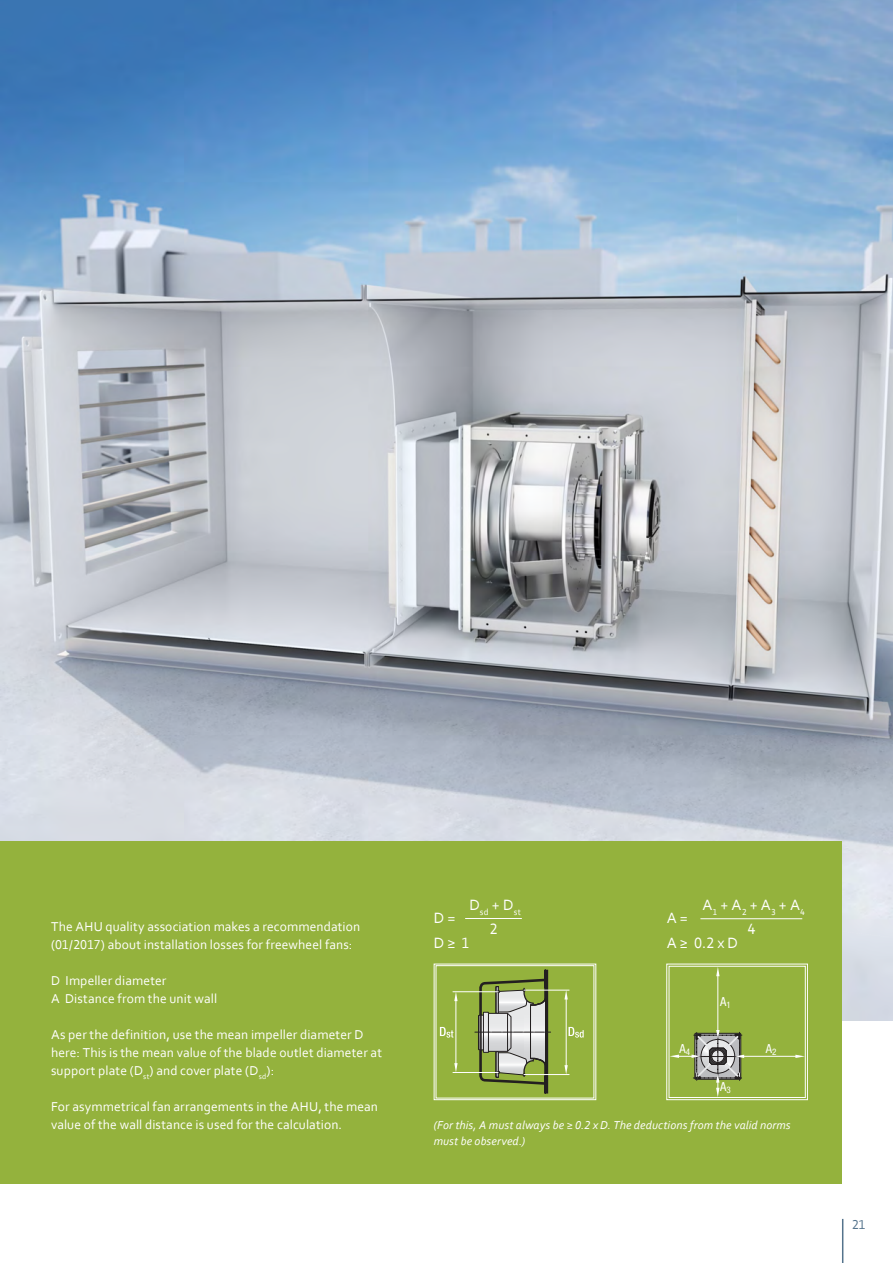
<style>
.page{position:relative;width:893px;height:1263px;background:#fff}
.page>*{position:absolute;margin:0;border:0;box-sizing:border-box;transform-origin:0 0}
.BRO_A4_Copy_9_12pt_black_grid{font:15.6px "Corbel";color:#fff}
.BRO_A4_Copy_9_12pt_black_grid-2{font:13.5px/18px "Corbel";letter-spacing:.01em;color:#fff}
.t1{font:13.5px "Corbel";color:#54738c}
.t2{font:condensed 12.45px "Helvetica Neue LT Pro";color:#fff}
.BRO_A4_Caption_8_11pt_black{font:italic 12px/16.5px "Corbel";letter-spacing:.01em;color:#fff}
.BRO_A4_Copy_9_12pt_black_grid-3{font:9.15px "Corbel";color:#fff}
</style>
<div class="page">
<img style="left:0;top:0;width:893px;height:1020px">
<div style="left:0;top:841px;width:842px;height:342px;background:#94b23d"></div>
<div style="left:666px;top:964px;width:142px;height:136px;border:1px solid #fff"></div>
<div style="left:669px;top:966px;width:137px;height:132px;border:1px solid #fff"></div>
<hr style="left:718px;top:972px;width:1px;height:62px;background:#fff">
<svg style="left:716px;top:967px;width:3px;height:9px"></svg>
<hr style="left:740px;top:1056px;width:59px;height:1px;background:#fff">
<svg style="left:795px;top:1055px;width:10px;height:3px"></svg>
<svg style="left:670px;top:1030px;width:74px;height:67px"></svg>
<div style="left:434px;top:964px;width:162px;height:136px;border:1px solid #fff"></div>
<hr style="left:524px;top:990px;width:45px;height:1px;background:#fff">
<hr style="left:524px;top:1074px;width:45px;height:1px;background:#fff">
<hr style="left:566px;top:996px;width:1px;height:73px;background:#fff">
<svg style="left:564px;top:990px;width:4px;height:9px"></svg>
<svg style="left:564px;top:1065px;width:4px;height:9px"></svg>
<hr style="left:453px;top:1072px;width:45px;height:1px;background:#fff">
<hr style="left:453px;top:991px;width:45px;height:1px;background:#fff">
<hr style="left:456px;top:997px;width:1px;height:70px;background:#fff">
<svg style="left:454px;top:1063px;width:4px;height:9px"></svg>
<svg style="left:454px;top:992px;width:4px;height:9px"></svg>
<svg style="left:475px;top:969px;width:76px;height:125px"></svg>
<hr style="left:480px;top:1014px;width:2px;height:37px;background:#231f20">
<svg style="left:568px;top:1027px;width:16px;height:11px"></svg>
<svg style="left:440px;top:1027px;width:13px;height:11px"></svg>
<hr style="left:465px;top:918px;width:57px;height:1px;background:#fff">
<hr style="left:700px;top:918px;width:102px;height:1px;background:#fff">
<hr style="left:842px;top:1219px;width:1px;height:44px;background:#54738c">
<p class="BRO_A4_Copy_9_12pt_black_grid-2" style="left:51px;top:917px;width:311px">The AHU quality association makes a recommendation (01/2017) about installation losses for freewheel fans:</p>
<p class="BRO_A4_Copy_9_12pt_black_grid-2" style="left:51px;top:971px;width:117px">D Impeller diameter</p>
<p class="BRO_A4_Copy_9_12pt_black_grid-2" style="left:51px;top:989px;width:168px">A Distance from the unit wall</p>
<p class="BRO_A4_Copy_9_12pt_black_grid-2" style="left:51px;top:1025px;width:333px">As per the definition, use the mean impeller diameter D here: This is the mean value of the blade outlet diameter at support plate (D<sub>st</sub>) and cover plate (D<sub>sd</sub>):</p>
<p class="BRO_A4_Copy_9_12pt_black_grid-2" style="left:51px;top:1097px;width:328px">For asymmetrical fan arrangements in the AHU, the mean value of the wall distance is used for the calculation.</p>
<p class="BRO_A4_Copy_9_12pt_black_grid" style="left:434px;top:908px;width:23px">D =</p>
<p class="BRO_A4_Copy_9_12pt_black_grid-3" style="left:469px;top:906px;width:53px"><sup>D</sup>sd <sup>+</sup> <sup>D</sup>st</p>
<p class="BRO_A4_Copy_9_12pt_black_grid" style="left:490px;top:919px;width:9px">2</p>
<p class="BRO_A4_Copy_9_12pt_black_grid" style="left:434px;top:933px;width:37px">D ≥ 1</p>
<p class="BRO_A4_Copy_9_12pt_black_grid" style="left:702px;top:895px;width:104px">A<sub>1</sub> + A<sub>2</sub> + A<sub>3</sub> + A<sub>4</sub></p>
<p class="BRO_A4_Copy_9_12pt_black_grid" style="left:748px;top:919px;width:10px">4</p>
<p class="BRO_A4_Copy_9_12pt_black_grid" style="left:667px;top:933px;width:73px">A ≥ 0.2 x D</p>
<p class="BRO_A4_Copy_9_12pt_black_grid" style="left:667px;top:908px;width:23px">A =</p>
<p class="t2" style="left:720px;top:994px;width:12px">A<sub>1</sub></p>
<p class="t2" style="left:680px;top:1041px;width:12px">A<sub>4</sub></p>
<p class="t2" style="left:766px;top:1041px;width:12px">A<sub>2</sub></p>
<p class="t2" style="left:720px;top:1079px;width:12px">A<sub>3</sub></p>
<p class="BRO_A4_Caption_8_11pt_black" style="left:434px;top:1116px;width:358px">(For this, A must always be ≥ 0.2 x D. The deductions from the valid norms must be observed.)</p>
<p class="t1" style="left:852px;top:1216px;width:15px">21</p>
</div>
